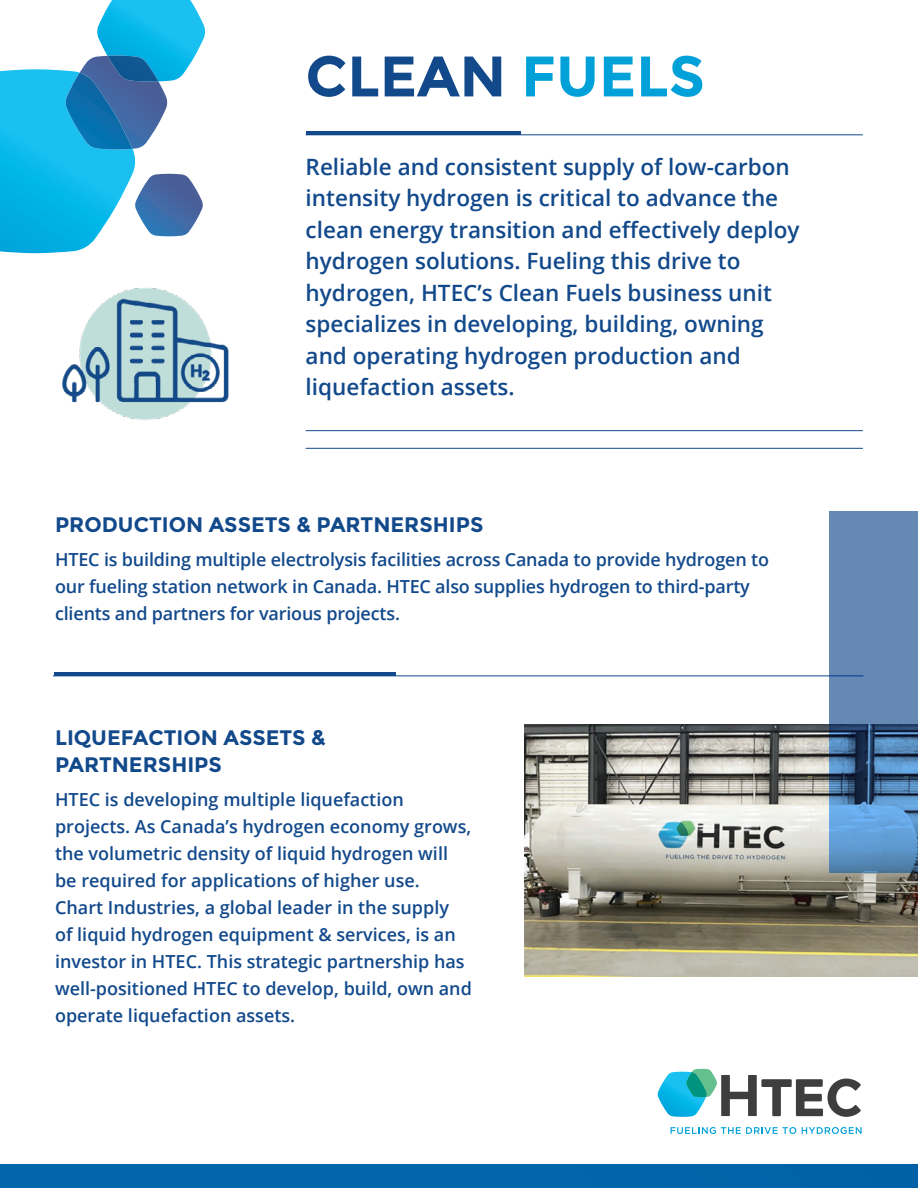
<style>
.page{position:relative;width:918px;height:1188px;background:#fff}
.page>*{position:absolute;margin:0;border:0;box-sizing:border-box;transform-origin:0 0}
.t1{font:700 57px "Montserrat";color:#12498b}
.t2{font:600 22.5px/31.5px "Open Sans";color:#12498b}
.t3{font:700 21px/27px "Montserrat";color:#12498b}
.t4{font:600 18px/27px "Open Sans";color:#12498b}
.s1{color:#00a1d9}
</style>
<div class="page">
<div style="left:0;top:1164px;width:918px;height:24px;background:#0166ac"></div>
<svg style="left:671px;top:1127px;width:125px;height:7px"></svg>
<svg style="left:802px;top:1127px;width:60px;height:7px"></svg>
<svg style="left:658px;top:1069px;width:203px;height:48px"></svg>
<svg style="left:0;top:0;width:205px;height:253px"></svg>
<hr style="left:306px;top:430px;width:557px;height:1px;background:#12498b">
<hr style="left:306px;top:135px;width:557px;height:1px;background:#12498b">
<hr style="left:306px;top:448px;width:557px;height:1px;background:#12498b">
<hr style="left:306px;top:131px;width:215px;height:4px;background:#12498b">
<img style="left:524px;top:724px;width:394px;height:252px">
<hr style="left:53px;top:676px;width:810px;height:1px;background:#12498b">
<hr style="left:54px;top:673px;width:342px;height:3px;background:#12498b">
<svg style="left:829px;top:511px;width:89px;height:362px;background:#5a83af"></svg>
<img style="left:62px;top:288px;width:167px;height:132px">
<p class="t1" style="left:306px;top:42px;width:401px">CLEAN <span class="s1">FUELS</span></p>
<p class="t2" style="left:306px;top:151px;width:495px">Reliable and consistent supply of low-carbon intensity hydrogen is critical to advance the clean energy transition and effectively deploy hydrogen solutions. Fueling this drive to hydrogen, HTEC’s Clean Fuels business unit specializes in developing, building, owning and operating hydrogen production and liquefaction assets.</p>
<p class="t3" style="left:55px;top:511px;width:430px">PRODUCTION ASSETS &amp; PARTNERSHIPS</p>
<p class="t4" style="left:55px;top:545px;width:715px">HTEC is building multiple electrolysis facilities across Canada to provide hydrogen to our fueling station network in Canada. HTEC also supplies hydrogen to third-party clients and partners for various projects.</p>
<p class="t3" style="left:55px;top:724px;width:272px">LIQUEFACTION ASSETS &amp;<br>PARTNERSHIPS</p>
<p class="t4" style="left:55px;top:785px;width:418px">HTEC is developing multiple liquefaction projects. As Canada’s hydrogen economy grows, the volumetric density of liquid hydrogen will be required for applications of higher use.<br>Chart Industries, a global leader in the supply<br>of liquid hydrogen equipment &amp; services, is an investor in HTEC. This strategic partnership has well-positioned HTEC to develop, build, own and operate liquefaction assets.</p>
</div>
